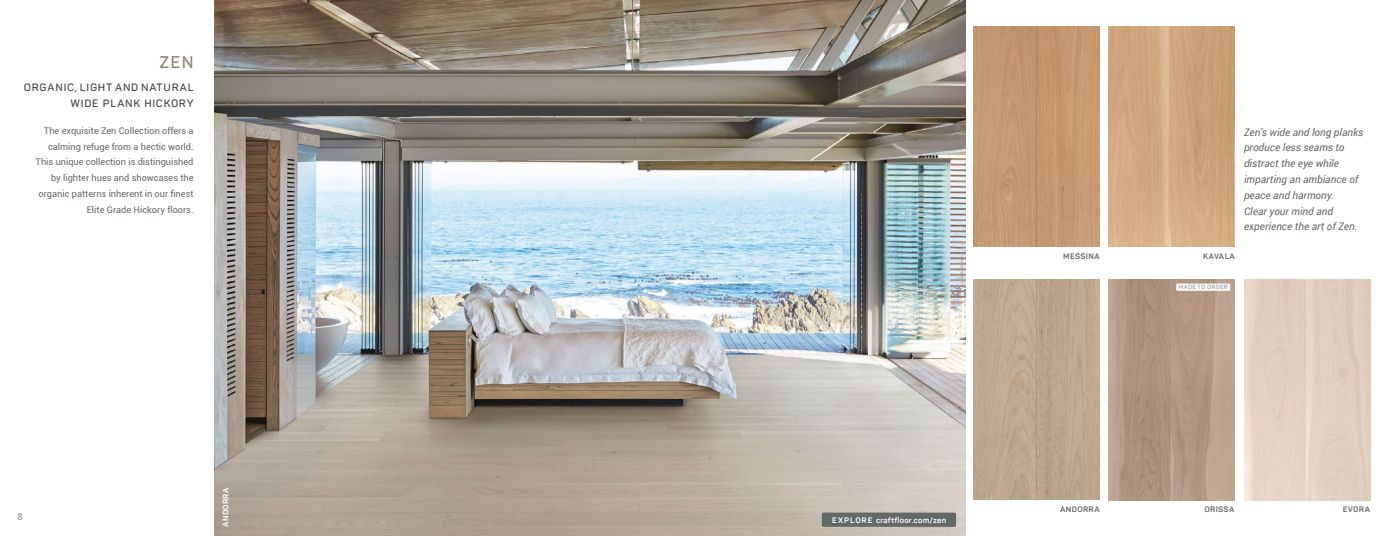
<style>
.page{position:relative;width:1386px;height:536px;background:#fff}
.page>*{position:absolute;margin:0;border:0;box-sizing:border-box;transform-origin:0 0}
.t1{font:600 16.62px "Panton";color:#8a8274}
.t2{font:italic 10.5px/15.8px "Roboto";color:#636968}
.t3{font:600 10.5px/15.8px "Panton";letter-spacing:.07em;color:#413f41;text-align:right}
.t4{font:9.19px/15.8px "Roboto";color:#636968;text-align:right}
.t5{font:9.19px "Roboto";color:#8a8274}
.t6{font:700 7.88px "Panton";letter-spacing:.025em;color:#fff}
.t7{font:700 7.88px "Panton";letter-spacing:.04em;color:#636968}
.t8{font:700 6.12px "Panton";letter-spacing:.03em;color:#a6a8aa}
</style>
<div class="page">
<img style="left:215px;top:0;width:750px;height:536px">
<img style="left:974px;top:280px;width:126px;height:219px">
<img style="left:974px;top:26px;width:126px;height:221px">
<img style="left:1109px;top:26px;width:126px;height:221px">
<img style="left:1108px;top:279px;width:126px;height:221px">
<img style="left:1244px;top:279px;width:126px;height:221px">
<div style="left:822px;top:512px;width:134px;height:14px;background:#636968;border-radius:2px"></div>
<div style="left:1176px;top:283px;width:54px;height:7px;background:#fff"></div>
<h1 class="t1" style="left:159px;top:51px;width:36px">ZEN</h1>
<p class="t3" style="left:24px;top:80px;width:171px">ORGANIC, LIGHT AND NATURAL<br>WIDE PLANK HICKORY</p>
<p class="t4" style="left:36px;top:122px;width:160px">The exquisite Zen Collection offers a calming refuge from a hectic world.<br>This unique collection is distinguished by lighter hues and showcases the organic patterns inherent in our finest Elite Grade Hickory floors.</p>
<p class="t5" style="left:18px;top:510px;width:7px">8</p>
<p class="t6" style="left:221px;top:526px;width:40px;rotate:-90deg">ANDORRA</p>
<p class="t6" style="left:222px;top:527px;width:28px;rotate:-90deg">EVORA</p>
<p class="t6" style="left:832px;top:514px;width:116px">EXPLORE craftfloor.com/zen</p>
<p class="t7" style="left:1063px;top:251px;width:38px">MESSINA</p>
<p class="t7" style="left:1203px;top:251px;width:33px">KAVALA</p>
<p class="t2" style="left:1244px;top:124px;width:121px">Zen’s wide and long planks produce less seams to distract the eye while imparting an ambiance of peace and harmony.<br>Clear your mind and experience the art of Zen.</p>
<p class="t8" style="left:1178px;top:283px;width:51px">MADE TO ORDER</p>
<p class="t7" style="left:1060px;top:503px;width:41px">ANDORRA</p>
<p class="t7" style="left:1204px;top:504px;width:31px">ORISSA</p>
<p class="t7" style="left:1343px;top:504px;width:29px">EVORA</p>
</div>
